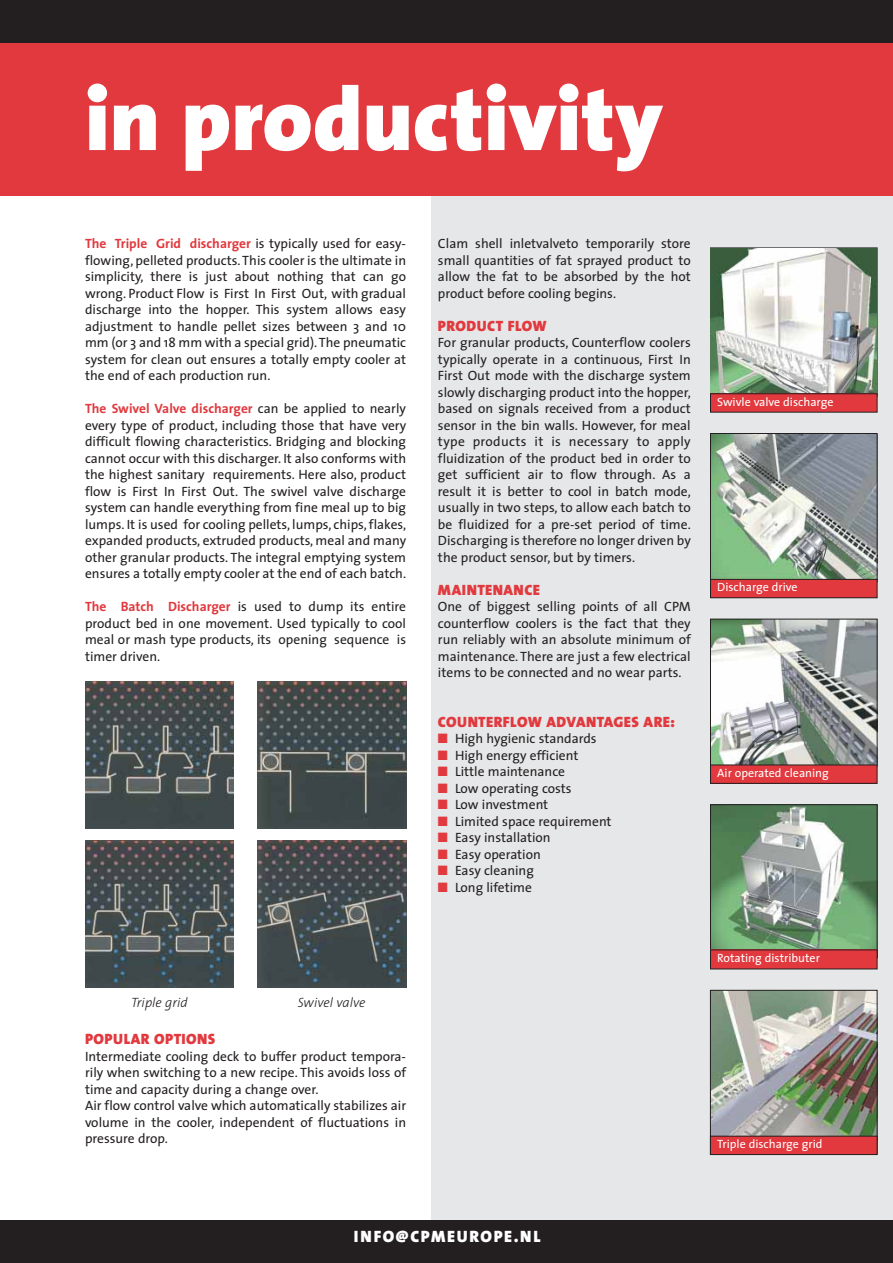
<style>
.page{position:relative;width:893px;height:1263px;background:#fff}
.page>*{position:absolute;margin:0;border:0;box-sizing:border-box;transform-origin:0 0}
.t1{font:900 89.25px "The Sans";color:#fff}
.t2{font:900 16.5px "The Sans";letter-spacing:.095em;color:#fff}
.t3{font:15px "The Sans Black Caps";letter-spacing:.03em;color:#e1393e}
.t4{font:13.5px/16.5px "The Sans";color:#231f20;text-align:justify}
.t5{font:italic 300 13.5px "The Sans";color:#231f20}
.t6{font:12px "The Sans";color:#fff}
.s1{font-weight:700;color:#e1393e}
.s2{color:#e1393e}
</style>
<div class="page">
<div style="left:432px;top:188px;width:461px;height:1058px;background:#e6e7e8"></div>
<img style="left:711px;top:248px;width:166px;height:145px">
<img style="left:712px;top:435px;width:163px;height:144px">
<div style="left:710px;top:433px;width:167px;height:149px;border:1px solid #231f20"></div>
<img style="left:712px;top:621px;width:163px;height:143px">
<div style="left:710px;top:619px;width:167px;height:147px;border:1px solid #231f20"></div>
<img style="left:712px;top:806px;width:163px;height:143px">
<div style="left:710px;top:804px;width:167px;height:154px;border:1px solid #231f20"></div>
<div style="left:710px;top:394px;width:167px;height:18px;background:#e1393e"></div>
<div style="left:710px;top:393px;width:167px;height:20px;border:1px solid #231f20"></div>
<div style="left:710px;top:579px;width:167px;height:19px;background:#e1393e"></div>
<div style="left:710px;top:579px;width:167px;height:19px;border:1px solid #231f20"></div>
<div style="left:710px;top:765px;width:167px;height:18px;background:#e1393e"></div>
<div style="left:710px;top:764px;width:167px;height:20px;border:1px solid #231f20"></div>
<div style="left:710px;top:950px;width:167px;height:19px;background:#e1393e"></div>
<img style="left:712px;top:992px;width:163px;height:144px">
<div style="left:710px;top:990px;width:167px;height:164px;border:1px solid #231f20"></div>
<div style="left:710px;top:1136px;width:167px;height:18px;background:#e1393e"></div>
<div style="left:710px;top:1136px;width:167px;height:19px;border:1px solid #231f20"></div>
<div style="left:0;top:43px;width:893px;height:153px;background:#e1393e"></div>
<div style="left:0;top:0;width:893px;height:43px;background:#231f20"></div>
<div style="left:0;top:1220px;width:893px;height:43px;background:#231f20"></div>
<img style="left:86px;top:682px;width:148px;height:147px">
<img style="left:258px;top:682px;width:148px;height:146px">
<img style="left:85px;top:841px;width:148px;height:146px">
<img style="left:258px;top:841px;width:148px;height:146px">
<h1 class="t1" style="left:85px;top:85px;width:579px">in productivity</h1>
<p class="t4" style="left:85px;top:237px;width:323px"><span class="s1">The Triple Grid discharger</span> is typically used for easy&shy;flowing, pelleted products. This cooler is the ultimate in simplicity, there is just about nothing that can go wrong. Product Flow is First In First Out, with gradual discharge into the hopper. This system allows easy adjustment to handle pellet sizes between 3 and 10 mm (or 3 and 18 mm with a special grid). The pneumatic system for clean out ensures a totally empty cooler at the end of each production run.</p>
<p class="t4" style="left:85px;top:402px;width:323px"><span class="s1">The Swivel Valve discharger</span> can be applied to nearly every type of product, including those that have very difficult flowing characteristics. Bridging and blocking cannot occur with this discharger. It also conforms with the highest sanitary requirements. Here also, product flow is First In First Out. The swivel valve discharge system can handle everything from fine meal up to big lumps. It is used for cooling pellets, lumps, chips, flakes, expanded products, extruded products, meal and many other granular products. The integral emptying system ensures a totally empty cooler at the end of each batch.</p>
<p class="t4" style="left:85px;top:600px;width:323px"><span class="s1">The Batch Discharger</span> is used to dump its entire product bed in one movement. Used typically to cool meal or mash type products, its opening sequence is timer driven.</p>
<p class="t5" style="left:131px;top:997px;width:58px">Triple grid</p>
<p class="t5" style="left:298px;top:997px;width:69px">Swivel valve</p>
<p class="t3" style="left:85px;top:1030px;width:132px">POPULAR OPTIONS</p>
<p class="t4" style="left:85px;top:1049px;width:323px;text-align:left">Intermediate cooling deck to buffer product tempora - rily when switching to a new recipe. This avoids loss of time and capacity during a change over.<br>Air flow control valve which automatically stabilizes air volume in the cooler, independent of fluctuations in pressure drop.</p>
<p class="t4" style="left:438px;top:237px;width:254px">Clam shell inletvalveto temporarily store small quantities of fat sprayed product to allow the fat to be absorbed by the hot product before cooling begins.</p>
<p class="t3" style="left:438px;top:317px;width:110px">PRODUCT FLOW</p>
<p class="t4" style="left:438px;top:336px;width:254px">For granular products, Counterflow coolers typically operate in a continuous, First In First Out mode with the discharge system slowly discharging product into the hopper, based on signals received from a product sensor in the bin walls. However, for meal type products it is necessary to apply fluidization of the product bed in order to get sufficient air to flow through. As a result it is better to cool in batch mode, usually in two steps, to allow each batch to be fluidized for a pre-set period of time.<br>Discharging is therefore no longer driven by the product sensor, but by timers.</p>
<p class="t3" style="left:438px;top:581px;width:104px">MAINTENANCE</p>
<p class="t4" style="left:438px;top:600px;width:254px">One of biggest selling points of all CPM counterflow coolers is the fact that they run reliably with an absolute minimum of maintenance. There are just a few electrical items to be connected and no wear parts.</p>
<p class="t3" style="left:438px;top:713px;width:239px">COUNTERFLOW ADVANTAGES ARE:</p>
<p class="t4" style="left:438px;top:732px;width:160px"><span class="s2">■</span> High hygienic standards</p>
<p class="t4" style="left:438px;top:748px;width:142px"><span class="s2">■</span> High energy efficient</p>
<p class="t4" style="left:438px;top:765px;width:129px"><span class="s2">■</span> Little maintenance</p>
<p class="t4" style="left:438px;top:781px;width:135px"><span class="s2">■</span> Low operating costs</p>
<p class="t4" style="left:438px;top:798px;width:112px"><span class="s2">■</span> Low investment</p>
<p class="t4" style="left:438px;top:814px;width:175px"><span class="s2">■</span> Limited space requirement</p>
<p class="t4" style="left:438px;top:831px;width:114px"><span class="s2">■</span> Easy installation</p>
<p class="t4" style="left:438px;top:847px;width:104px"><span class="s2">■</span> Easy operation</p>
<p class="t4" style="left:438px;top:864px;width:97px"><span class="s2">■</span> Easy cleaning</p>
<p class="t4" style="left:438px;top:880px;width:96px"><span class="s2">■</span> Long lifetime</p>
<p class="t6" style="left:717px;top:397px;width:118px">Swivle valve discharge</p>
<p class="t6" style="left:717px;top:583px;width:82px">Discharge drive</p>
<p class="t6" style="left:717px;top:768px;width:113px">Air operated cleaning</p>
<p class="t6" style="left:717px;top:953px;width:104px">Rotating distributer</p>
<p class="t6" style="left:717px;top:1139px;width:107px">Triple discharge grid</p>
<p class="t2" style="left:354px;top:1230px;width:188px">INFO@CPMEUROPE.NL</p>
</div>
